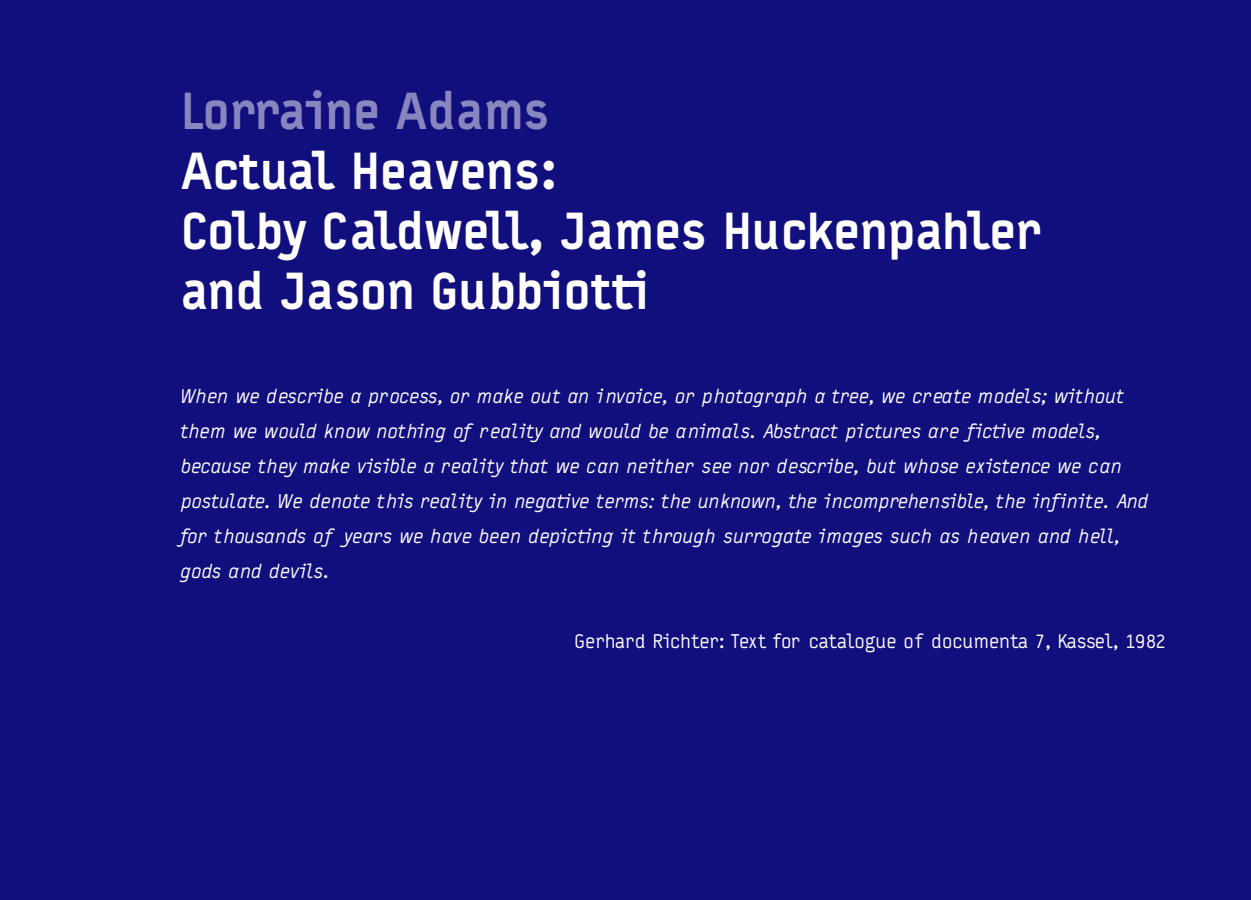
<style>
.page{position:relative;width:1251px;height:900px;background:#110e7d}
.page>*{position:absolute;margin:0;border:0;box-sizing:border-box;transform-origin:0 0}
.t1{font:900 50px/60px "Typestar";letter-spacing:-.005em;color:#fff}
.t2{font:900 50px "Typestar";letter-spacing:-.005em;color:#8886be}
.t3{font:italic 20px/35px "Typestar";color:#fff}
.t4{font:20px "Typestar";color:#fff}
</style>
<div class="page">
<h1 class="t2" style="left:181px;top:91px;width:370px">Lorraine Adams</h1>
<h1 class="t1" style="left:181px;top:146px;width:864px">Actual Heavens:<br>Colby Caldwell, James Huckenpahler and Jason Gubbiotti</h1>
<p class="t3" style="left:181px;top:380px;width:970px">When we describe a process, or make out an invoice, or photograph a tree, we create models; without them we would know nothing of reality and would be animals. Abstract pictures are fictive models, because they make visible a reality that we can neither see nor describe, but whose existence we can postulate. We denote this reality in negative terms: the unknown, the incomprehensible, the infinite. And for thousands of years we have been depicting it through surrogate images such as heaven and hell, gods and devils.</p>
<p class="t4" style="left:574px;top:632px;width:593px">Gerhard Richter: Text for catalogue of documenta 7, Kassel, 1982</p>
</div>
